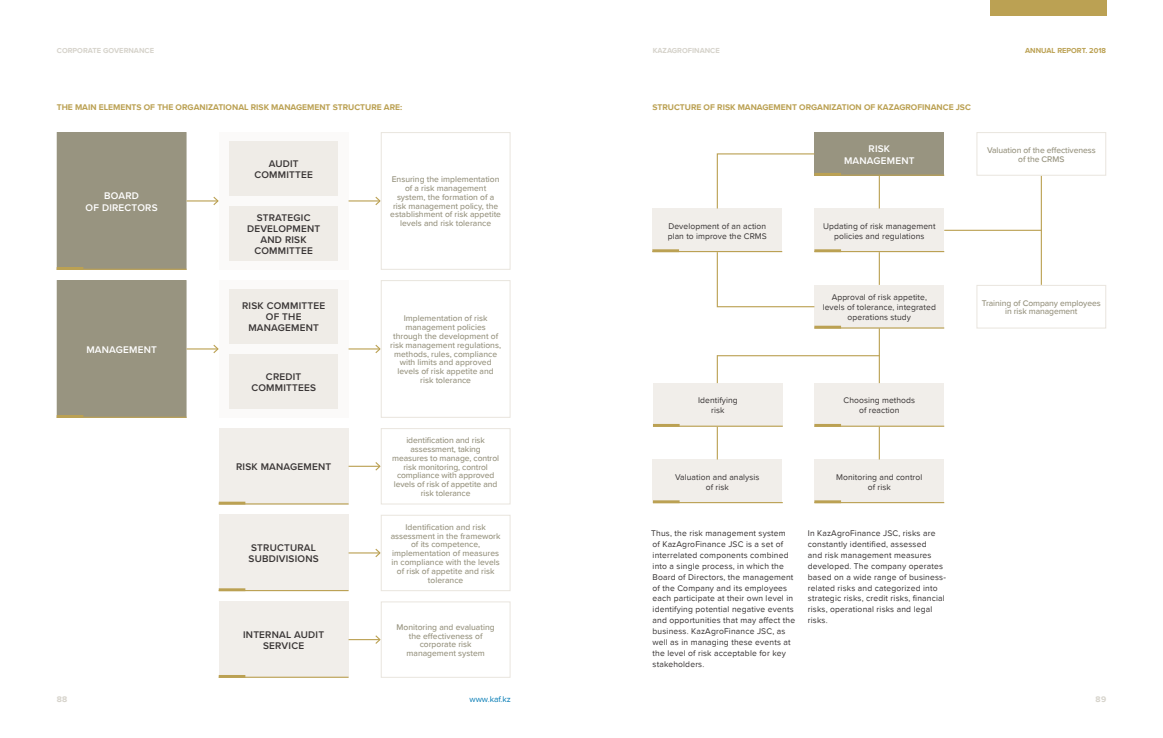
<style>
.page{position:relative;width:1163px;height:738px;background:#fff}
.page>*{position:absolute;margin:0;border:0;box-sizing:border-box;transform-origin:0 0}
.t1{font:600 10px/11px "Proxima Nova";letter-spacing:.02em;color:#393535;text-align:center}
.t2{font:600 10px/12px "Proxima Nova";letter-spacing:.02em;color:#fff;text-align:center}
.t3{font:8.5px/10.9px "Proxima Nova";letter-spacing:.02em;color:#393535;text-align:center}
.t4{font:500 8.5px/8.8px "Proxima Nova";color:#989480;text-align:center}
.t5{font:700 8.5px "Proxima Nova";color:#bba153}
.t6{font:8.5px "Proxima Nova";color:#067cb5}
.t7{font:700 8.5px "Proxima Nova";color:#d6d3cb}
.t8{font:700 7.5px "Proxima Nova";color:#d6d3cb}
.t9{font:700 7.5px "Proxima Nova";color:#bba153}
</style>
<div class="page">
<div style="left:57px;top:132px;width:129px;height:137px;background:#989480"></div>
<div style="left:57px;top:280px;width:129px;height:137px;background:#989480"></div>
<div style="left:814px;top:132px;width:130px;height:44px;background:#989480"></div>
<div style="left:814px;top:208px;width:130px;height:44px;background:#f1eeea"></div>
<div style="left:814px;top:285px;width:130px;height:43px;background:#f1eeea"></div>
<div style="left:653px;top:383px;width:129px;height:43px;background:#f1eeea"></div>
<div style="left:652px;top:459px;width:130px;height:44px;background:#f1eeea"></div>
<div style="left:814px;top:383px;width:130px;height:43px;background:#f1eeea"></div>
<div style="left:814px;top:459px;width:130px;height:44px;background:#f1eeea"></div>
<div style="left:652px;top:208px;width:130px;height:44px;background:#f1eeea"></div>
<div style="left:219px;top:428px;width:129px;height:76px;background:#f1eeea"></div>
<div style="left:219px;top:280px;width:129px;height:137px;background:#fbfaf9"></div>
<div style="left:229px;top:289px;width:109px;height:54px;background:#efece7"></div>
<div style="left:229px;top:354px;width:109px;height:54px;background:#efece7"></div>
<div style="left:219px;top:514px;width:129px;height:76px;background:#f1eeea"></div>
<div style="left:219px;top:601px;width:129px;height:76px;background:#f1eeea"></div>
<div style="left:219px;top:132px;width:129px;height:137px;background:#fbfaf9"></div>
<div style="left:229px;top:141px;width:109px;height:54px;background:#efece7"></div>
<div style="left:229px;top:206px;width:109px;height:55px;background:#efece7"></div>
<hr style="left:186px;top:200px;width:32px;height:1px;background:#bba153">
<svg style="left:212px;top:196px;width:7px;height:9px"></svg>
<hr style="left:348px;top:200px;width:32px;height:1px;background:#bba153">
<svg style="left:374px;top:196px;width:6px;height:9px"></svg>
<hr style="left:878px;top:176px;width:1px;height:32px;background:#bba153">
<hr style="left:1040px;top:176px;width:1px;height:109px;background:#bba153">
<svg style="left:716px;top:355px;width:1px;height:28px"></svg>
<hr style="left:716px;top:426px;width:1px;height:33px;background:#bba153">
<hr style="left:878px;top:426px;width:1px;height:33px;background:#bba153">
<svg style="left:716px;top:153px;width:99px;height:56px"></svg>
<svg style="left:716px;top:251px;width:99px;height:56px"></svg>
<hr style="left:944px;top:229px;width:97px;height:2px;background:#bba153">
<hr style="left:717px;top:355px;width:162px;height:1px;background:#bba153">
<hr style="left:878px;top:252px;width:1px;height:33px;background:#bba153">
<hr style="left:878px;top:328px;width:1px;height:55px;background:#bba153">
<hr style="left:186px;top:348px;width:32px;height:1px;background:#bba153">
<svg style="left:212px;top:344px;width:7px;height:9px"></svg>
<hr style="left:348px;top:348px;width:32px;height:1px;background:#bba153">
<svg style="left:374px;top:344px;width:6px;height:10px"></svg>
<hr style="left:348px;top:465px;width:32px;height:1px;background:#bba153">
<svg style="left:374px;top:462px;width:6px;height:9px"></svg>
<hr style="left:348px;top:552px;width:32px;height:1px;background:#bba153">
<svg style="left:374px;top:548px;width:6px;height:9px"></svg>
<hr style="left:348px;top:638px;width:32px;height:1px;background:#bba153">
<svg style="left:374px;top:635px;width:6px;height:9px"></svg>
<hr style="left:57px;top:416px;width:129px;height:1px;background:#bba153">
<hr style="left:57px;top:414px;width:26px;height:3px;background:#bba153">
<hr style="left:57px;top:268px;width:129px;height:1px;background:#bba153">
<hr style="left:57px;top:267px;width:26px;height:2px;background:#bba153">
<hr style="left:219px;top:503px;width:129px;height:1px;background:#bba153">
<hr style="left:219px;top:501px;width:26px;height:3px;background:#bba153">
<hr style="left:219px;top:589px;width:129px;height:1px;background:#bba153">
<hr style="left:219px;top:588px;width:26px;height:2px;background:#bba153">
<hr style="left:814px;top:174px;width:130px;height:2px;background:#bba153">
<hr style="left:814px;top:173px;width:26px;height:3px;background:#bba153">
<hr style="left:814px;top:501px;width:130px;height:2px;background:#bba153">
<hr style="left:814px;top:500px;width:26px;height:3px;background:#bba153">
<hr style="left:653px;top:501px;width:129px;height:2px;background:#bba153">
<hr style="left:653px;top:500px;width:26px;height:3px;background:#bba153">
<hr style="left:814px;top:425px;width:130px;height:1px;background:#bba153">
<hr style="left:814px;top:423px;width:26px;height:3px;background:#bba153">
<hr style="left:814px;top:327px;width:130px;height:1px;background:#bba153">
<hr style="left:814px;top:325px;width:26px;height:3px;background:#bba153">
<hr style="left:814px;top:251px;width:130px;height:1px;background:#bba153">
<hr style="left:814px;top:249px;width:26px;height:3px;background:#bba153">
<hr style="left:652px;top:251px;width:130px;height:1px;background:#bba153">
<hr style="left:652px;top:249px;width:27px;height:3px;background:#bba153">
<hr style="left:653px;top:425px;width:129px;height:1px;background:#bba153">
<hr style="left:653px;top:423px;width:26px;height:3px;background:#bba153">
<hr style="left:219px;top:676px;width:129px;height:1px;background:#bba153">
<hr style="left:219px;top:674px;width:26px;height:3px;background:#bba153">
<div style="left:380px;top:132px;width:130px;height:137px;border:1px solid #e9e5de"></div>
<div style="left:380px;top:280px;width:130px;height:137px;border:1px solid #e9e5de"></div>
<div style="left:380px;top:428px;width:130px;height:76px;border:1px solid #e9e5de"></div>
<div style="left:976px;top:285px;width:130px;height:43px;border:1px solid #e9e5de"></div>
<div style="left:976px;top:132px;width:130px;height:44px;border:1px solid #e9e5de"></div>
<div style="left:380px;top:514px;width:130px;height:76px;border:1px solid #e9e5de"></div>
<div style="left:380px;top:601px;width:130px;height:76px;border:1px solid #e9e5de"></div>
<div style="left:989px;top:0;width:117px;height:16px;background:#bba153"></div>
<p class="t8" style="left:57px;top:45px;width:11px">CORPORATE</p>
<p class="t8" style="left:103px;top:45px;width:7px">GOVERNANCE</p>
<p class="t8" style="left:652px;top:45px;width:69px">KAZAGROFINANCE</p>
<p class="t9" style="left:1024px;top:45px;width:82px">ANNUAL REPORT. 2018</p>
<p class="t5" style="left:57px;top:101px;width:347px">THE MAIN ELEMENTS OF THE ORGANIZATIONAL RISK MANAGEMENT STRUCTURE ARE:</p>
<p class="t5" style="left:652px;top:101px;width:320px">STRUCTURE OF RISK MANAGEMENT ORGANIZATION OF KAZAGROFINANCE JSC</p>
<p class="t2" style="left:86px;top:189px;width:73px">BOARD<br>OF DIRECTORS</p>
<p class="t1" style="left:254px;top:157px;width:60px">AUDIT<br>COMMITTEE</p>
<p class="t1" style="left:247px;top:212px;width:75px">STRATEGIC<br>DEVELOPMENT<br>AND RISK<br>COMMITTEE</p>
<p class="t4" style="left:390px;top:174px;width:112px">Ensuring the implementation of a risk management system, the formation of a risk management policy, the establishment of risk appetite levels and risk tolerance</p>
<p class="t3" style="left:667px;top:220px;width:101px;line-height:10.2px;text-align:left">Development of an action plan to improve the CRMS</p>
<p class="t2" style="left:843px;top:142px;width:72px">RISK<br>MANAGEMENT</p>
<p class="t3" style="left:823px;top:220px;width:114px;line-height:10.2px">Updating of risk management policies and regulations</p>
<p class="t4" style="left:986px;top:145px;width:110px">Valuation of the effectiveness of the CRMS</p>
<p class="t2" style="left:86px;top:343px;width:72px">MANAGEMENT</p>
<p class="t1" style="left:242px;top:300px;width:85px">RISK COMMITTEE<br>OF THE<br>MANAGEMENT</p>
<p class="t1" style="left:251px;top:371px;width:66px">CREDIT<br>COMMITTEES</p>
<p class="t1" style="left:236px;top:460px;width:97px">RISK MANAGEMENT</p>
<p class="t1" style="left:248px;top:542px;width:72px;text-align:left">STRUCTURAL<br>SUBDIVISIONS</p>
<p class="t1" style="left:243px;top:628px;width:82px">INTERNAL AUDIT<br>SERVICE</p>
<p class="t4" style="left:390px;top:313px;width:112px">Implementation of risk management policies through the development of risk management regulations, methods, rules, compliance with limits and approved levels of risk appetite and risk tolerance</p>
<p class="t4" style="left:392px;top:435px;width:108px">identification and risk assessment, taking measures to manage, control risk monitoring, control compliance with approved levels of risk of appetite and risk tolerance</p>
<p class="t4" style="left:390px;top:522px;width:111px">Identification and risk assessment in the framework of its competence, implementation of measures in compliance with the levels of risk of appetite and risk tolerance</p>
<p class="t4" style="left:396px;top:621px;width:100px">Monitoring and evaluating the effectiveness of corporate risk management system</p>
<p class="t3" style="left:698px;top:394px;width:41px;line-height:10.2px">Identifying risk</p>
<p class="t3" style="left:675px;top:471px;width:86px;line-height:10.2px">Valuation and analysis of risk</p>
<p class="t3" style="left:822px;top:291px;width:115px;line-height:10.2px">Approval of risk appetite, levels of tolerance, integrated operations study</p>
<p class="t3" style="left:843px;top:394px;width:73px;line-height:10.2px">Choosing methods of reaction</p>
<p class="t3" style="left:836px;top:471px;width:88px;line-height:10.2px">Monitoring and control of risk</p>
<p class="t3" style="left:651px;top:527px;width:145px;text-align:left">Thus, the risk management system of KazAgroFinance JSC is a set of interrelated components combined into a single process, in which the Board of Directors, the management of the Company and its employees each participate at their own level in identifying potential negative events and opportunities that may affect the business. KazAgroFinance JSC, as well as in managing these events at the level of risk acceptable for key stakeholders.</p>
<p class="t3" style="left:807px;top:527px;width:139px;text-align:left">In KazAgroFinance JSC, risks are constantly identified, assessed<br>and risk management measures developed. The company operates based on a wide range of business&shy;related risks and categorized into strategic risks, credit risks, financial risks, operational risks and legal risks.</p>
<p class="t4" style="left:981px;top:298px;width:120px">Training of Company employees in risk management</p>
<p class="t7" style="left:57px;top:692px;width:12px">88</p>
<p class="t6" style="left:469px;top:692px;width:43px">www.kaf.kz</p>
<p class="t7" style="left:1095px;top:692px;width:12px">89</p>
</div>
